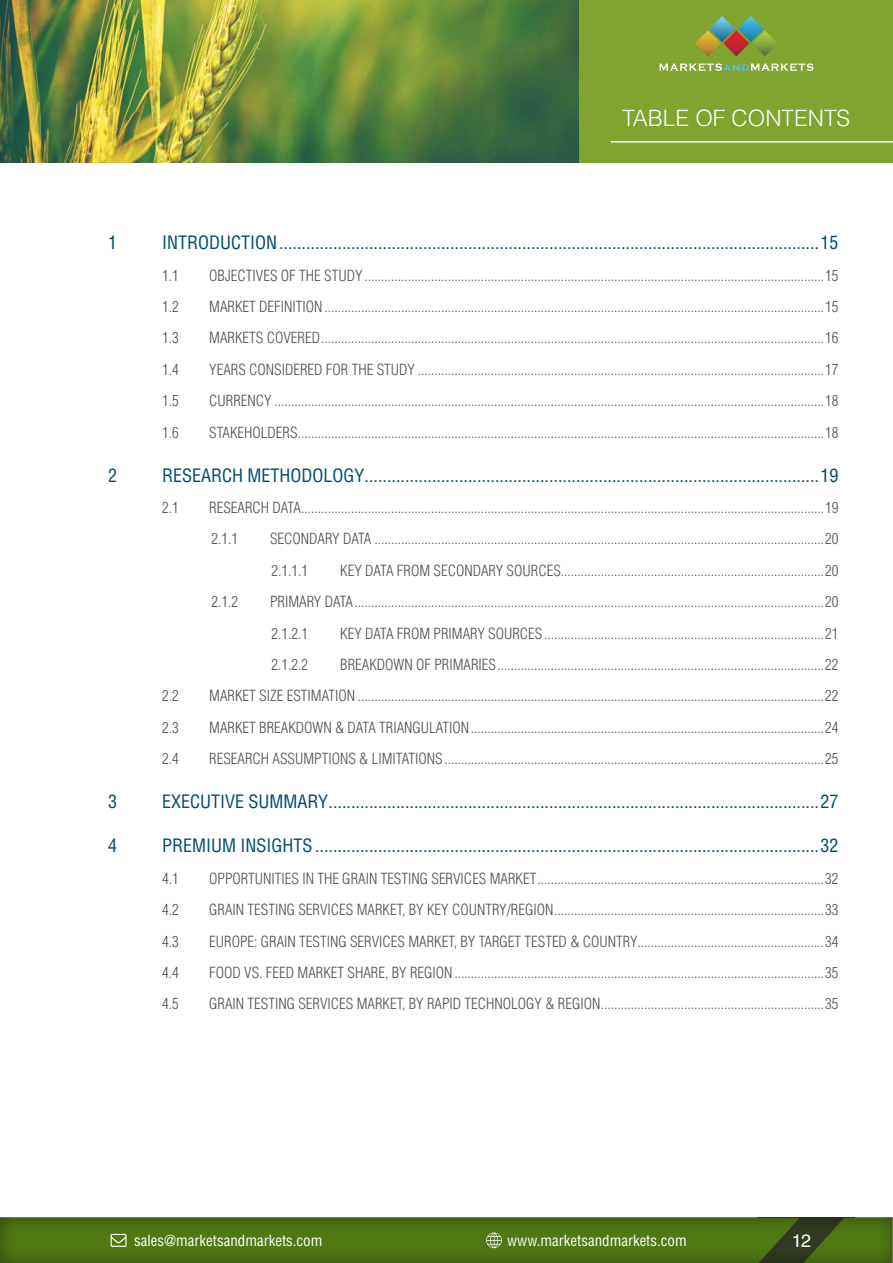
<style>
.page{position:relative;width:893px;height:1263px;background:#fff}
.page>*{position:absolute;margin:0;border:0;box-sizing:border-box;transform-origin:0 0}
.t1{font:300 22.5px "Helvetica LT Std";color:#fff}
.t2{font:condensed 18px "Helvetica LT Std";color:#014968}
.t3{font:18px "Helvetica LT Std";color:#fff}
.t4{font:300 condensed 15px/31.3px "Helvetica LT Std";color:#505052}
.t5{font:condensed 15px "Helvetica LT Std";color:#fff}
.s1{color:#fff}
</style>
<div class="page">
<img style="left:0;top:0;width:580px;height:162px">
<div style="left:580px;top:0;width:313px;height:162px;background:#80a42f"></div>
<hr style="left:611px;top:141px;width:282px;height:2px;background:#fff">
<svg style="left:695px;top:16px;width:82px;height:40px"></svg>
<svg style="left:659px;top:63px;width:154px;height:8px"></svg>
<div style="left:0;top:1216px;width:893px;height:47px;background:#231f20;opacity:.75"></div>
<svg style="left:0;top:1218px;width:892px;height:45px"></svg>
<h1 class="t1" style="left:622px;top:104px;width:229px">TABLE OF CONTENTS</h1>
<p class="t2" style="left:108px;top:231px;width:10px">1</p>
<p class="t2" style="left:162px;top:231px;width:678px">INTRODUCTION........................................................................................................................15</p>
<p class="t4" style="left:128px;top:259px;width:52px"><span class="s1">•</span> 1.1</p>
<p class="t4" style="left:209px;top:259px;width:631px">OBJECTIVES OF THE STUDY..........................................................................................................................................15</p>
<p class="t4" style="left:128px;top:291px;width:52px"><span class="s1">•</span> 1.2</p>
<p class="t4" style="left:209px;top:291px;width:631px">MARKET DEFINITION......................................................................................................................................................15</p>
<p class="t4" style="left:128px;top:322px;width:52px"><span class="s1">•</span> 1.3</p>
<p class="t4" style="left:209px;top:322px;width:631px">MARKETS COVERED.......................................................................................................................................................16</p>
<p class="t4" style="left:128px;top:354px;width:52px"><span class="s1">•</span> 1.4</p>
<p class="t4" style="left:209px;top:354px;width:631px">YEARS CONSIDERED FOR THE STUDY ..........................................................................................................................17</p>
<p class="t4" style="left:128px;top:385px;width:52px"><span class="s1">•</span> 1.5</p>
<p class="t4" style="left:209px;top:385px;width:631px">CURRENCY .....................................................................................................................................................................18</p>
<p class="t4" style="left:128px;top:416px;width:52px"><span class="s1">•</span> 1.6</p>
<p class="t4" style="left:209px;top:416px;width:631px">STAKEHOLDERS..............................................................................................................................................................18</p>
<p class="t2" style="left:108px;top:464px;width:10px">2</p>
<p class="t2" style="left:162px;top:464px;width:678px">RESEARCH METHODOLOGY.....................................................................................................19</p>
<p class="t4" style="left:128px;top:492px;width:52px"><span class="s1">•</span> 2.1</p>
<p class="t4" style="left:209px;top:492px;width:631px">RESEARCH DATA.............................................................................................................................................................19</p>
<p class="t4" style="left:173px;top:523px;width:67px"><span class="s1">•</span> 2.1.1</p>
<p class="t4" style="left:270px;top:523px;width:570px">SECONDARY DATA .......................................................................................................................................20<br>2.1.1.1</p>
<p class="t4" style="left:340px;top:555px;width:500px">KEY DATA FROM SECONDARY SOURCES...............................................................................20</p>
<p class="t4" style="left:173px;top:586px;width:67px"><span class="s1">•</span> 2.1.2</p>
<p class="t4" style="left:270px;top:586px;width:570px">PRIMARY DATA.............................................................................................................................................20<br>2.1.2.1</p>
<p class="t4" style="left:340px;top:617px;width:500px">KEY DATA FROM PRIMARY SOURCES....................................................................................21</p>
<p class="t4" style="left:272px;top:649px;width:38px">2.1.2.2</p>
<p class="t4" style="left:340px;top:649px;width:500px">BREAKDOWN OF PRIMARIES..................................................................................................22</p>
<p class="t4" style="left:128px;top:680px;width:52px"><span class="s1">•</span> 2.2</p>
<p class="t4" style="left:209px;top:680px;width:631px">MARKET SIZE ESTIMATION ............................................................................................................................................22</p>
<p class="t4" style="left:128px;top:712px;width:52px"><span class="s1">•</span> 2.3</p>
<p class="t4" style="left:209px;top:712px;width:631px">MARKET BREAKDOWN &amp; DATA TRIANGULATION..........................................................................................................24</p>
<p class="t4" style="left:128px;top:743px;width:52px"><span class="s1">•</span> 2.4</p>
<p class="t4" style="left:209px;top:743px;width:631px">RESEARCH ASSUMPTIONS &amp; LIMITATIONS..................................................................................................................25</p>
<p class="t2" style="left:108px;top:790px;width:10px">3</p>
<p class="t2" style="left:162px;top:790px;width:678px">EXECUTIVE SUMMARY.............................................................................................................27</p>
<p class="t2" style="left:108px;top:834px;width:10px">4</p>
<p class="t2" style="left:162px;top:834px;width:678px">PREMIUM INSIGHTS................................................................................................................32</p>
<p class="t4" style="left:128px;top:862px;width:52px"><span class="s1">•</span> 4.1</p>
<p class="t4" style="left:209px;top:862px;width:631px">OPPORTUNITIES IN THE GRAIN TESTING SERVICES MARKET......................................................................................32</p>
<p class="t4" style="left:128px;top:894px;width:52px"><span class="s1">•</span> 4.2</p>
<p class="t4" style="left:209px;top:894px;width:631px">GRAIN TESTING SERVICES MARKET, BY KEY COUNTRY/REGION.................................................................................33</p>
<p class="t4" style="left:128px;top:925px;width:52px"><span class="s1">•</span> 4.3</p>
<p class="t4" style="left:209px;top:925px;width:631px">EUROPE: GRAIN TESTING SERVICES MARKET, BY TARGET TESTED &amp; COUNTRY........................................................34</p>
<p class="t4" style="left:128px;top:957px;width:52px"><span class="s1">•</span> 4.4</p>
<p class="t4" style="left:209px;top:957px;width:631px">FOOD VS. FEED MARKET SHARE, BY REGION...............................................................................................................35</p>
<p class="t4" style="left:128px;top:988px;width:52px"><span class="s1">•</span> 4.5</p>
<p class="t4" style="left:209px;top:988px;width:631px">GRAIN TESTING SERVICES MARKET, BY RAPID TECHNOLOGY &amp; REGION...................................................................35</p>
<p class="t5" style="left:134px;top:1231px;width:190px">sales@marketsandmarkets.com</p>
<p class="t5" style="left:507px;top:1231px;width:181px">www.marketsandmarkets.com</p>
<p class="t3" style="left:792px;top:1230px;width:21px">12</p>
</div>
